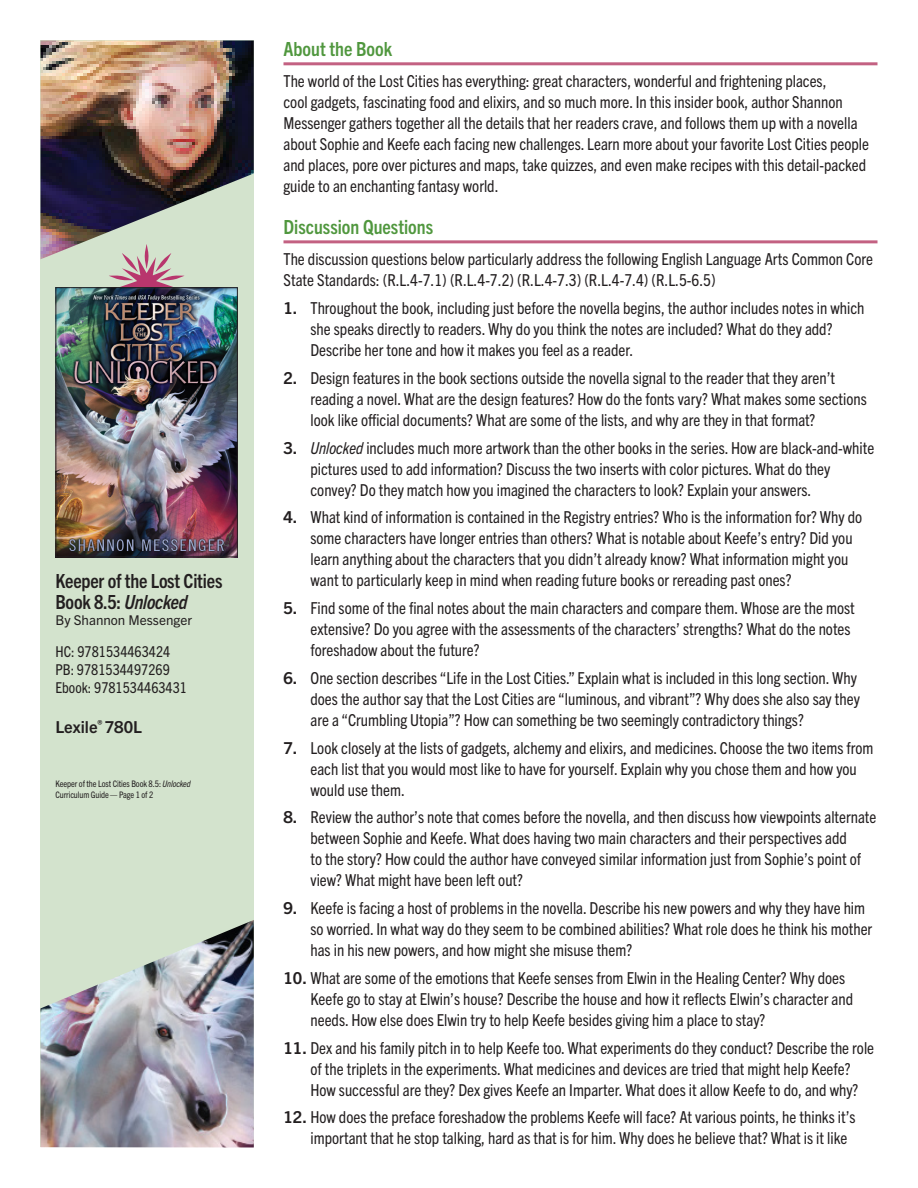
<style>
.page{position:relative;width:918px;height:1188px;background:#fff}
.page>*{position:absolute;margin:0;border:0;box-sizing:border-box;transform-origin:0 0}
.sidebar-title{font:700 condensed 19.5px/21px "Trade Gothic Next LT Pro";letter-spacing:-.01em;color:#231f20}
.BK8_5_section_header{font:700 condensed 19.5px "Trade Gothic Next LT Pro";color:#50973e}
.body{font:condensed 16.5px/21px "Trade Gothic Next LT Pro";color:#231f20}
.sidebar-lexile-level{font:700 16.5px "Trade Gothic Next LT Pro";color:#231f20}
.sidebar-specs{font:condensed 15px "Trade Gothic Next LT Pro";color:#231f20}
.sidebar-author{font:13.5px "Trade Gothic Next LT Pro";color:#231f20}
.sidebar-page{font:condensed 9px/10.8px "Trade Gothic Next LT Pro";letter-spacing:-.01em;color:#231f20}
.s1{font-style:italic}
.s2{font-weight:700;font-stretch:normal}
</style>
<div class="page">
<div style="left:40px;top:40px;width:214px;height:1108px;background:#d3e3cd"></div>
<svg style="left:109px;top:259px;width:76px;height:28px"></svg>
<img style="left:58px;top:289px;width:178px;height:266px">
<div style="left:56px;top:287px;width:182px;height:270px;border:1px solid #231f20"></div>
<hr style="left:284px;top:62px;width:594px;height:3px;background:#c36182">
<hr style="left:284px;top:240px;width:594px;height:3px;background:#c36182">
<img style="left:40px;top:920px;width:214px;height:228px">
<img style="left:40px;top:40px;width:214px;height:219px">
<p class="sidebar-title" style="left:56px;top:569px;width:168px">Keeper of the Lost Cities<br>Book 8.5: <span class="s1">Unlocked</span></p>
<p class="sidebar-author" style="left:56px;top:611px;width:138px">By Shannon Messenger</p>
<p class="sidebar-specs" style="left:56px;top:641px;width:116px">HC: 9781534463424</p>
<p class="sidebar-specs" style="left:56px;top:659px;width:116px">PB: 9781534497269</p>
<p class="sidebar-specs" style="left:56px;top:677px;width:133px">Ebook: 9781534463431</p>
<p class="sidebar-lexile-level" style="left:56px;top:715px;width:88px">Lexile<sup>®</sup> 780L</p>
<p class="sidebar-page" style="left:56px;top:778px;width:137px">Keeper of the Lost Cities Book 8.5: <span class="s1">Unlocked<br></span>Curriculum Guide — Page 1 of 2</p>
<p class="BK8_5_section_header" style="left:284px;top:35px;width:110px">About the Book</p>
<p class="body" style="left:284px;top:70px;width:587px">The world of the Lost Cities has everything: great characters, wonderful and frightening places,<br>cool gadgets, fascinating food and elixirs, and so much more. In this insider book, author Shannon Messenger gathers together all the details that her readers crave, and follows them up with a novella about Sophie and Keefe each facing new challenges. Learn more about your favorite Lost Cities people and places, pore over pictures and maps, take quizzes, and even make recipes with this detail-packed guide to an enchanting fantasy world.</p>
<p class="BK8_5_section_header" style="left:284px;top:213px;width:151px">Discussion Questions</p>
<p class="body" style="left:284px;top:248px;width:591px">The discussion questions below particularly address the following English Language Arts Common Core<br>State Standards: (R.L.4-7.1) (R.L.4-7.2) (R.L.4-7.3) (R.L.4-7.4) (R.L.5-6.5)</p>
<p class="body" style="left:310px;top:297px;width:556px;text-indent:-27px"><span class="s2">1.</span> Throughout the book, including just before the novella begins, the author includes notes in which she speaks directly to readers. Why do you think the notes are included? What do they add?<br>Describe her tone and how it makes you feel as a reader.</p>
<p class="body" style="left:310px;top:366px;width:558px;text-indent:-27px"><span class="s2">2.</span> Design features in the book sections outside the novella signal to the reader that they aren’t reading a novel. What are the design features? How do the fonts vary? What makes some sections look like official documents? What are some of the lists, and why are they in that format?</p>
<p class="body" style="left:310px;top:436px;width:565px;text-indent:-27px"><span class="s2">3.</span> <span class="s1">Unlocked</span> includes much more artwork than the other books in the series. How are black‑and‑white pictures used to add information? Discuss the two inserts with color pictures. What do they convey? Do they match how you imagined the characters to look? Explain your answers.</p>
<p class="body" style="left:310px;top:506px;width:553px;text-indent:-27px"><span class="s2">4.</span> What kind of information is contained in the Registry entries? Who is the information for? Why do some characters have longer entries than others? What is notable about Keefe’s entry? Did you learn anything about the characters that you didn’t already know? What information might you want to particularly keep in mind when reading future books or rereading past ones?</p>
<p class="body" style="left:310px;top:597px;width:546px;text-indent:-27px"><span class="s2">5.</span> Find some of the final notes about the main characters and compare them. Whose are the most extensive? Do you agree with the assessments of the characters’ strengths? What do the notes foreshadow about the future?</p>
<p class="body" style="left:310px;top:666px;width:551px;text-indent:-27px"><span class="s2">6.</span> One section describes “Life in the Lost Cities.” Explain what is included in this long section. Why does the author say that the Lost Cities are “luminous, and vibrant”? Why does she also say they are a “Crumbling Utopia”? How can something be two seemingly contradictory things?</p>
<p class="body" style="left:310px;top:736px;width:565px;text-indent:-27px"><span class="s2">7.</span> Look closely at the lists of gadgets, alchemy and elixirs, and medicines. Choose the two items from each list that you would most like to have for yourself. Explain why you chose them and how you would use them.</p>
<p class="body" style="left:310px;top:806px;width:567px;text-indent:-27px"><span class="s2">8.</span> Review the author’s note that comes before the novella, and then discuss how viewpoints alternate between Sophie and Keefe. What does having two main characters and their perspectives add<br>to the story? How could the author have conveyed similar information just from Sophie’s point of view? What might have been left out?</p>
<p class="body" style="left:310px;top:897px;width:563px;text-indent:-27px"><span class="s2">9.</span> Keefe is facing a host of problems in the novella. Describe his new powers and why they have him so worried. In what way do they seem to be combined abilities? What role does he think his mother has in his new powers, and how might she misuse them?</p>
<p class="body" style="left:310px;top:966px;width:544px;text-indent:-27px"><span class="s2">10.</span> What are some of the emotions that Keefe senses from Elwin in the Healing Center? Why does<br>Keefe go to stay at Elwin’s house? Describe the house and how it reflects Elwin’s character and needs. How else does Elwin try to help Keefe besides giving him a place to stay?</p>
<p class="body" style="left:310px;top:1036px;width:565px;text-indent:-27px"><span class="s2">11.</span> Dex and his family pitch in to help Keefe too. What experiments do they conduct? Describe the role of the triplets in the experiments. What medicines and devices are tried that might help Keefe?<br>How successful are they? Dex gives Keefe an Imparter. What does it allow Keefe to do, and why?</p>
<p class="body" style="left:310px;top:1106px;width:547px;text-indent:-27px"><span class="s2">12.</span> How does the preface foreshadow the problems Keefe will face? At various points, he thinks it’s important that he stop talking, hard as that is for him. Why does he believe that? What is it like</p>
</div>
